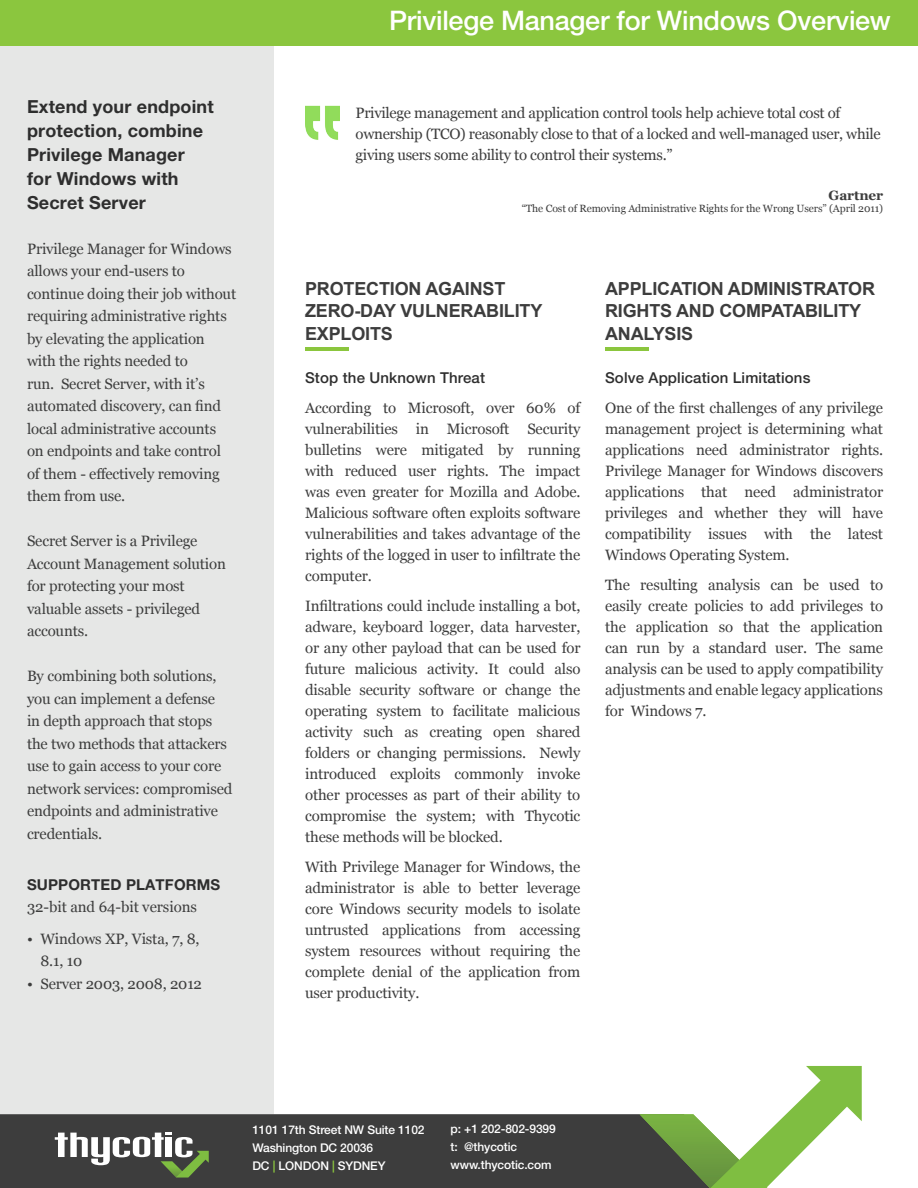
<style>
.page{position:relative;width:918px;height:1188px;background:#fff}
.page>*{position:absolute;margin:0;border:0;box-sizing:border-box;transform-origin:0 0}
.t1{font:500 27px "Helvetica Neue LT Pro";letter-spacing:-.01em;color:#fff}
.t2{font:700 18px/22.5px "Arial";letter-spacing:-.01em;color:#3d3d3d}
.t3{font:700 18px/24px "Helvetica Neue LT Pro";letter-spacing:.01em;color:#2e2e2e}
.t4{font:15px/21px "Georgia";letter-spacing:-.01em;color:#3d3d3d;text-align:justify}
.t5{font:500 15px "Helvetica Neue LT Pro";letter-spacing:.01em;color:#2e2e2e}
.t6{font:700 15px "Helvetica Neue LT Pro";letter-spacing:.01em;color:#2e2e2e}
.t7{font:700 13.5px "Georgia";letter-spacing:-.01em;color:#3d3d3d}
.t8{font:500 12px/18px "Helvetica Neue LT Pro";letter-spacing:-.01em;color:#fff}
.t9{font:10.5px "Georgia";letter-spacing:-.01em;color:#3d3d3d}
.s1{color:#8bc63e}
</style>
<div class="page">
<div style="left:0;top:1114px;width:640px;height:74px;background:#3d3d3d"></div>
<svg style="left:640px;top:1066px;width:222px;height:122px"></svg>
<div style="left:55px;top:1128px;width:154px;height:54px;background:#3d3d3d"></div>
<svg style="left:55px;top:1133px;width:154px;height:44px"></svg>
<div style="left:0;top:0;width:918px;height:45px;background:#8bc63e"></div>
<hr style="left:305px;top:347px;width:43px;height:3px;background:#8bc63e">
<hr style="left:605px;top:347px;width:43px;height:3px;background:#8bc63e">
<div style="left:0;top:46px;width:273px;height:1067px;background:#e6e7e6"></div>
<img style="left:305px;top:106px;width:35px;height:34px">
<p class="t3" style="left:27px;top:94px;width:188px">Extend your endpoint protection, combine<br>Privilege Manager<br>for Windows with<br>Secret Server</p>
<p class="t4" style="left:27px;top:238px;width:211px;line-height:22.5px;text-align:left">Privilege Manager for Windows allows your end-users to continue doing their job without requiring administrative rights by elevating the application with the rights needed to<br>run. Secret Server, with it’s automated discovery, can find local administrative accounts on endpoints and take control of them - effectively removing them from use.</p>
<p class="t4" style="left:27px;top:530px;width:201px;line-height:22.5px;text-align:left">Secret Server is a Privilege<br>Account Management solution for protecting your most valuable assets - privileged accounts.</p>
<p class="t4" style="left:27px;top:665px;width:207px;line-height:22.5px;text-align:left">By combining both solutions, you can implement a defense<br>in depth approach that stops the two methods that attackers use to gain access to your core network services: compromised endpoints and administrative credentials.</p>
<p class="t6" style="left:27px;top:875px;width:195px">SUPPORTED PLATFORMS</p>
<p class="t4" style="left:27px;top:897px;width:171px">32-bit and 64-bit versions</p>
<p class="t4" style="left:40px;top:928px;width:161px;line-height:22.5px;text-indent:-14px">• Windows XP, Vista, 7, 8,<br>8.1, 10</p>
<p class="t4" style="left:27px;top:973px;width:177px">• Server 2003, 2008, 2012</p>
<h1 class="t1" style="left:389px;top:4px;width:503px">Privilege Manager for Windows Overview</h1>
<p class="t4" style="left:356px;top:103px;width:527px;text-align:left">Privilege management and application control tools help achieve total cost of ownership (TCO) reasonably close to that of a locked and well-managed user, while giving users some ability to control their systems.”</p>
<p class="t7" style="left:829px;top:186px;width:56px">Gartner</p>
<p class="t9" style="left:522px;top:202px;width:363px">“The Cost of Removing Administrative Rights for the Wrong Users” (April 2011)</p>
<p class="t2" style="left:305px;top:278px;width:239px">PROTECTION AGAINST<br>ZERO-DAY VULNERABILITY<br>EXPLOITS</p>
<p class="t5" style="left:305px;top:369px;width:182px">Stop the Unknown Threat</p>
<p class="t4" style="left:305px;top:398px;width:277px">According to Microsoft, over 60% of vulnerabilities in Microsoft Security bulletins were mitigated by running with reduced user rights. The impact was even greater for Mozilla and Adobe.<br>Malicious software often exploits software vulnerabilities and takes advantage of the rights of the logged in user to infiltrate the computer.</p>
<p class="t4" style="left:305px;top:596px;width:277px">Infiltrations could include installing a bot, adware, keyboard logger, data harvester, or any other payload that can be used for future malicious activity. It could also disable security software or change the operating system to facilitate malicious activity such as creating open shared folders or changing permissions. Newly introduced exploits commonly invoke other processes as part of their ability to compromise the system; with Thycotic these methods will be blocked.</p>
<p class="t4" style="left:305px;top:857px;width:277px">With Privilege Manager for Windows, the administrator is able to better leverage core Windows security models to isolate untrusted applications from accessing system resources without requiring the complete denial of the application from user productivity.</p>
<p class="t2" style="left:605px;top:278px;width:272px">APPLICATION ADMINISTRATOR<br>RIGHTS AND COMPATABILITY<br>ANALYSIS</p>
<p class="t5" style="left:605px;top:369px;width:207px">Solve Application Limitations</p>
<p class="t4" style="left:605px;top:398px;width:280px">One of the first challenges of any privilege management project is determining what applications need administrator rights.<br>Privilege Manager for Windows discovers applications that need administrator privileges and whether they will have compatibility issues with the latest Windows Operating System.</p>
<p class="t4" style="left:605px;top:575px;width:280px">The resulting analysis can be used to easily create policies to add privileges to the application so that the application can run by a standard user. The same analysis can be used to apply compatibility adjustments and enable legacy applications for Windows 7.</p>
<p class="t8" style="left:252px;top:1121px;width:174px">1101 17th Street NW Suite 1102<br>Washington DC 20036<br>DC <span class="s1">|</span> LONDON <span class="s1">|</span> SYDNEY</p>
<p class="t8" style="left:451px;top:1120px;width:107px">p: +1 202-802-9399 t: @thycotic www.thycotic.com</p>
</div>
